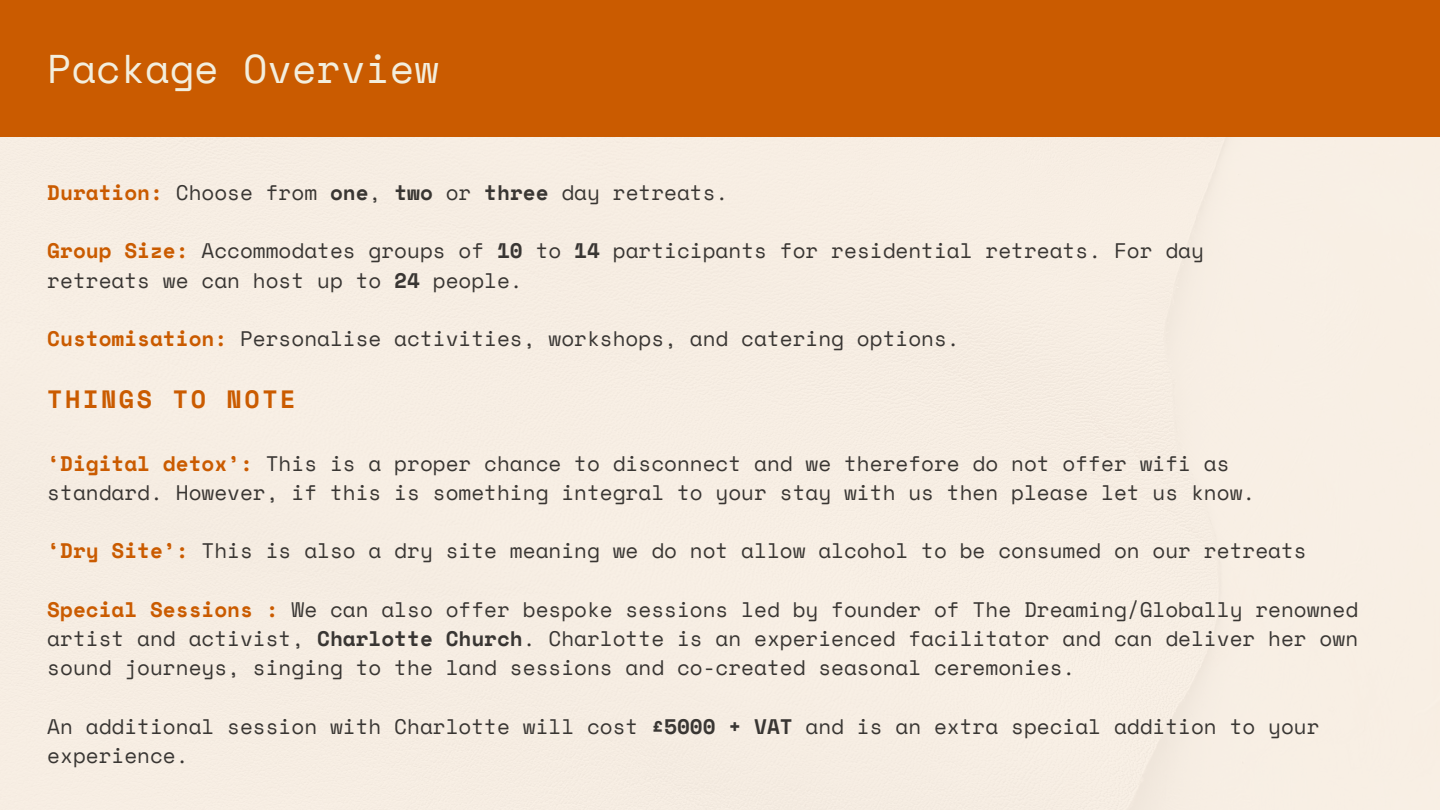
<style>
.page{position:relative;width:1440px;height:810px;background:#fff}
.page>*{position:absolute;margin:0;border:0;box-sizing:border-box;transform-origin:0 0}
.t1{font:40px "Space Mono";color:#f3eedd}
.t2{font:700 25px "Space Mono";letter-spacing:.105em;color:#ca5b00}
.t3{font:21px/29.2px "Space Mono";color:#393633;text-align:justify}
.s1{font-weight:700;color:#ca5b00}
.s2{font-weight:700}
</style>
<div class="page">
<div style="left:0;top:0;width:1440px;height:137px;background:#ca5b00"></div>
<p class="t1" style="left:47px;top:38px;width:393px">Package Overview</p>
<p class="t3" style="left:47px;top:177px;width:683px"><span class="s1">Duration:</span> Choose from <span class="s2">one</span>, <span class="s2">two</span> or <span class="s2">three</span> day retreats.</p>
<p class="t3" style="left:47px;top:236px;width:1158px"><span class="s1">Group Size:</span> Accommodates groups of <span class="s2">10</span> to <span class="s2">14</span> participants for residential retreats. For day</p>
<p class="t3" style="left:47px;top:265px;width:477px">retreats we can host up to <span class="s2">24</span> people.</p>
<p class="t3" style="left:47px;top:324px;width:914px"><span class="s1">Customisation:</span> Personalise activities, workshops, and catering options.</p>
<p class="t2" style="left:47px;top:380px;width:250px">THINGS TO NOTE</p>
<p class="t3" style="left:47px;top:448px;width:1184px"><span class="s1">‘Digital detox’:</span> This is a proper chance to disconnect and we therefore do not offer wifi as</p>
<p class="t3" style="left:47px;top:477px;width:1210px">standard. However, if this is something integral to your stay with us then please let us know.</p>
<p class="t3" style="left:47px;top:536px;width:1261px"><span class="s1">‘Dry Site’:</span> This is also a dry site meaning we do not allow alcohol to be consumed on our retreats</p>
<p class="t3" style="left:47px;top:594px;width:1312px"><span class="s1">Special Sessions :</span> We can also offer bespoke sessions led by founder of The Dreaming/Globally renowned artist and activist, <span class="s2">Charlotte Church</span>. Charlotte is an experienced facilitator and can deliver her own sound journeys, singing to the land sessions and co-created seasonal ceremonies.</p>
<p class="t3" style="left:47px;top:711px;width:1274px">An additional session with Charlotte will cost <span class="s2">£5000 + VAT</span> and is an extra special addition to your experience.</p>
</div>
